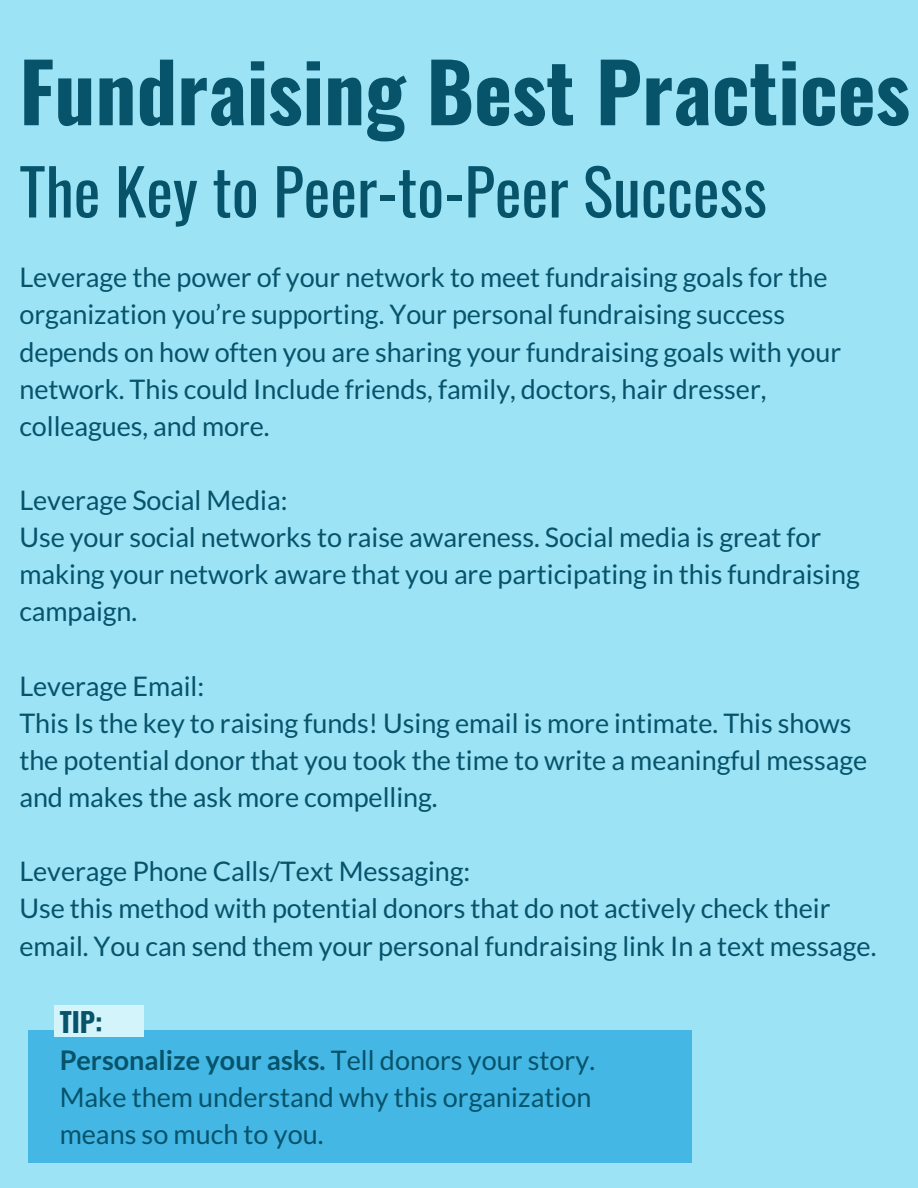
<style>
.page{position:relative;width:918px;height:1188px;background:#9de3f6}
.page>*{position:absolute;margin:0;border:0;box-sizing:border-box;transform-origin:0 0}
.t1{font:700 81px "Oswald";color:#06536a}
.t2{font:63.3px "Oswald";color:#06536a}
.t3{font:27px/37.2px "Lato";letter-spacing:-.005em;color:#06536a}
.t4{font:700 27px "Oswald";color:#06536a}
.s1{font-weight:700}
</style>
<div class="page">
<div style="left:28px;top:1030px;width:663px;height:133px;background:#44b7e5"></div>
<div style="left:54px;top:1005px;width:90px;height:32px;background:#d3f4fb"></div>
<p class="t1" style="left:19px;top:29px;width:892px">Fundraising Best Practices</p>
<p class="t2" style="left:19px;top:142px;width:749px">The Key to Peer-to-Peer Success</p>
<p class="t3" style="left:19px;top:258px;width:823px">Leverage the power of your network to meet fundraising goals for the organization you’re supporting. Your personal fundraising success depends on how often you are sharing your fundraising goals with your network. This could Include friends, family, doctors, hair dresser, colleagues, and more.</p>
<p class="t3" style="left:19px;top:481px;width:270px">Leverage Social Media:</p>
<p class="t3" style="left:19px;top:518px;width:842px">Use your social networks to raise awareness. Social media is great for making your network aware that you are participating in this fundraising campaign.</p>
<p class="t3" style="left:19px;top:667px;width:186px">Leverage Email:</p>
<p class="t3" style="left:19px;top:704px;width:849px">This Is the key to raising funds! Using email is more intimate. This shows the potential donor that you took the time to write a meaningful message and makes the ask more compelling.</p>
<p class="t3" style="left:19px;top:852px;width:452px">Leverage Phone Calls/Text Messaging:</p>
<p class="t3" style="left:19px;top:889px;width:858px">Use this method with potential donors that do not actively check their email. You can send them your personal fundraising link In a text message.</p>
<p class="t4" style="left:60px;top:1001px;width:45px">TIP:</p>
<p class="t3" style="left:60px;top:1041px;width:537px"><span class="s1">Personalize your asks.</span> Tell donors your story.<br>Make them understand why this organization means so much to you.</p>
</div>
